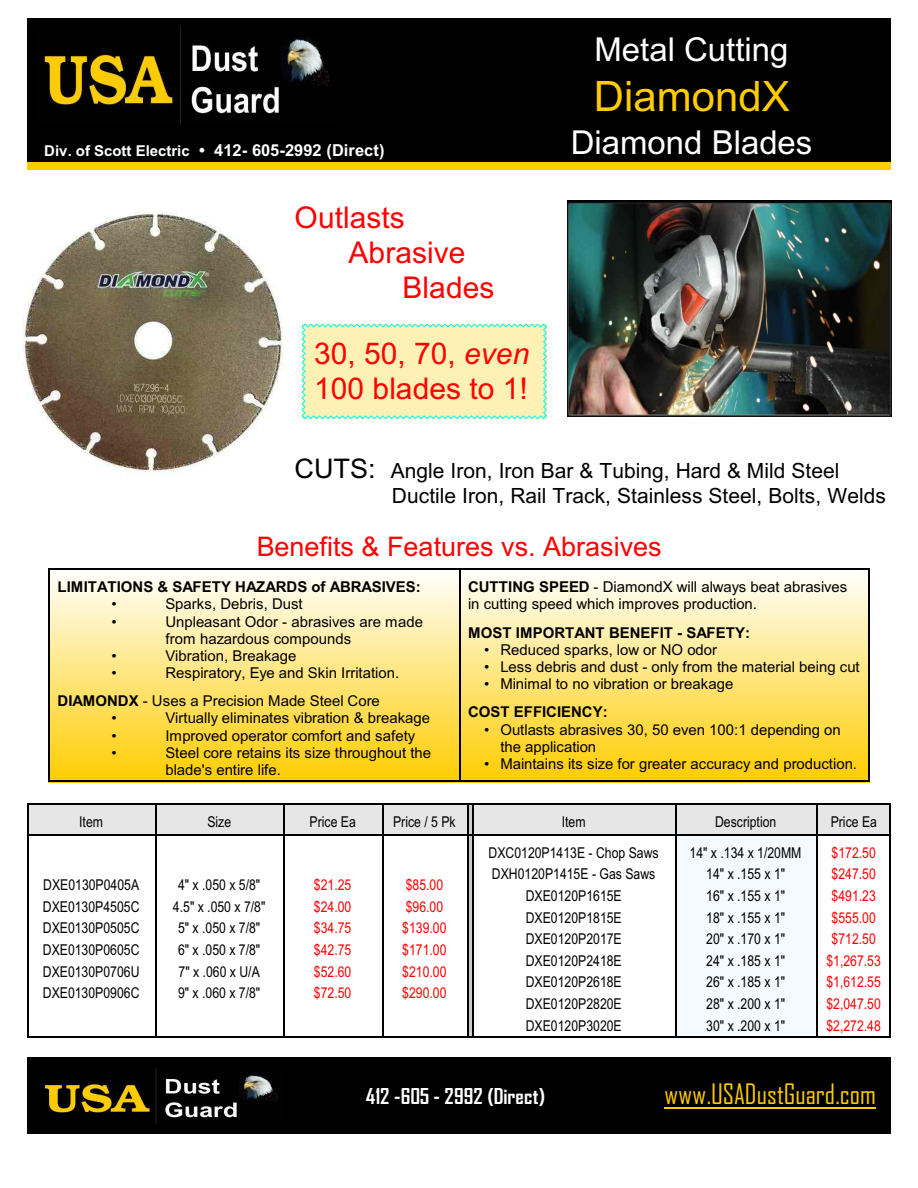
<style>
.page{position:relative;width:918px;height:1188px;background:#fff}
.page>*{position:absolute;margin:0;border:0;box-sizing:border-box;transform-origin:0 0}
.t1{font:42px "Arial";color:#fc0}
.t2{font:33px "Arial";color:#fff}
.t3{font:30px/34.5px "Arial";color:#f00}
.t4{font:27px "Arial";color:#f00}
.t5{font:27px "Agency FB";color:#fc0}
.t6{font:21px/25.5px "Arial";color:#000}
.t7{font:700 21px "Agency FB";letter-spacing:-.22em;color:#fff}
.t8{font:700 16.5px "Arial";color:#fff}
.t9{font:15px/17.1px "Arial";color:#000}
.t10{font:15px/21.6px "Arial Narrow";color:#000;text-align:center}
.t11{font:15px/21.6px "Arial Narrow";color:#f00;text-align:justify}
.t12{font:700 15px "Arial";color:#000}
.s1{font-size:15px}
.s2{font-style:italic}
.s3{font-size:27px}
.s4{font-weight:700}
</style>
<div class="page">
<div style="left:27px;top:18px;width:465px;height:151px;background:#000"></div>
<div style="left:27px;top:162px;width:465px;height:7px;background:#fc0"></div>
<div style="left:493px;top:18px;width:398px;height:151px;background:#000"></div>
<div style="left:493px;top:162px;width:398px;height:7px;background:#fc0"></div>
<img style="left:50px;top:570px;width:818px;height:211px">
<hr style="left:49px;top:569px;width:1px;height:213px;background:#000">
<hr style="left:49px;top:569px;width:410px;height:1px;background:#000">
<hr style="left:49px;top:781px;width:410px;height:1px;background:#000">
<hr style="left:459px;top:569px;width:1px;height:213px;background:#000">
<hr style="left:868px;top:569px;width:1px;height:213px;background:#000">
<hr style="left:459px;top:569px;width:410px;height:1px;background:#000">
<hr style="left:459px;top:781px;width:410px;height:1px;background:#000">
<div style="left:27px;top:804px;width:128px;height:30px;background:#e6e6e6"></div>
<hr style="left:27px;top:804px;width:1px;height:30px;background:#000">
<hr style="left:27px;top:804px;width:128px;height:1px;background:#000">
<div style="left:155px;top:804px;width:128px;height:30px;background:#e6e6e6"></div>
<hr style="left:155px;top:804px;width:2px;height:30px;background:#000">
<hr style="left:155px;top:804px;width:128px;height:1px;background:#000">
<div style="left:284px;top:804px;width:98px;height:30px;background:#e6e6e6"></div>
<hr style="left:284px;top:804px;width:1px;height:30px;background:#000">
<hr style="left:284px;top:804px;width:98px;height:1px;background:#000">
<div style="left:382px;top:804px;width:85px;height:30px;background:#e6e6e6"></div>
<hr style="left:382px;top:804px;width:1px;height:30px;background:#000">
<hr style="left:382px;top:804px;width:85px;height:1px;background:#000">
<svg style="left:468px;top:805px;width:4px;height:29px"></svg>
<hr style="left:467px;top:804px;width:1px;height:30px;background:#000">
<div style="left:472px;top:804px;width:203px;height:30px;background:#e6e6e6"></div>
<hr style="left:472px;top:804px;width:2px;height:30px;background:#000">
<hr style="left:472px;top:804px;width:203px;height:1px;background:#000">
<div style="left:675px;top:804px;width:142px;height:30px;background:#e6e6e6"></div>
<hr style="left:675px;top:804px;width:1px;height:30px;background:#000">
<hr style="left:675px;top:804px;width:142px;height:1px;background:#000">
<div style="left:817px;top:804px;width:74px;height:30px;background:#e6e6e6"></div>
<hr style="left:817px;top:804px;width:1px;height:30px;background:#000">
<hr style="left:890px;top:804px;width:1px;height:30px;background:#000">
<hr style="left:817px;top:804px;width:74px;height:1px;background:#000">
<hr style="left:27px;top:834px;width:1px;height:204px;background:#000">
<hr style="left:27px;top:834px;width:128px;height:2px;background:#000">
<hr style="left:27px;top:1037px;width:128px;height:1px;background:#000">
<hr style="left:155px;top:834px;width:2px;height:204px;background:#000">
<hr style="left:155px;top:834px;width:128px;height:2px;background:#000">
<hr style="left:155px;top:1037px;width:128px;height:1px;background:#000">
<hr style="left:284px;top:834px;width:1px;height:204px;background:#000">
<hr style="left:284px;top:834px;width:98px;height:2px;background:#000">
<hr style="left:284px;top:1037px;width:98px;height:1px;background:#000">
<hr style="left:382px;top:834px;width:1px;height:204px;background:#000">
<hr style="left:382px;top:834px;width:85px;height:2px;background:#000">
<hr style="left:382px;top:1037px;width:85px;height:1px;background:#000">
<svg style="left:468px;top:836px;width:4px;height:201px"></svg>
<hr style="left:467px;top:834px;width:1px;height:204px;background:#000">
<hr style="left:472px;top:834px;width:2px;height:204px;background:#000">
<hr style="left:472px;top:834px;width:203px;height:2px;background:#000">
<hr style="left:472px;top:1037px;width:203px;height:1px;background:#000">
<div style="left:675px;top:834px;width:142px;height:204px;background:#f5faff"></div>
<hr style="left:675px;top:834px;width:1px;height:204px;background:#000">
<hr style="left:675px;top:834px;width:142px;height:2px;background:#000">
<hr style="left:675px;top:1037px;width:142px;height:1px;background:#000">
<hr style="left:817px;top:834px;width:1px;height:204px;background:#000">
<hr style="left:890px;top:834px;width:1px;height:204px;background:#000">
<hr style="left:817px;top:834px;width:74px;height:2px;background:#000">
<hr style="left:817px;top:1037px;width:74px;height:1px;background:#000">
<img style="left:41px;top:27px;width:289px;height:97px">
<img style="left:567px;top:200px;width:324px;height:217px">
<img style="left:23px;top:212px;width:260px;height:260px">
<svg style="left:301px;top:323px;width:246px;height:97px;background:#f4f0b7"></svg>
<div style="left:27px;top:1058px;width:864px;height:76px;background:#000"></div>
<hr style="left:665px;top:1107px;width:211px;height:1px;background:#fc0">
<p class="t8" style="left:44px;top:144px;width:342px"><span class="s1">Div. of Scott Electric</span> • 412- 605-2992 (Direct)</p>
<h3 class="t3" style="left:295px;top:203px;width:112px">Outlasts</h3>
<h3 class="t3" style="left:349px;top:238px;width:118px">Abrasive</h3>
<h3 class="t3" style="left:403px;top:273px;width:93px">Blades</h3>
<h3 class="t3" style="left:314px;top:339px;width:217px">30, 50, 70, <span class="s2">even<br></span>100 blades to 1!</h3>
<h2 class="t2" style="left:595px;top:37px;width:195px">Metal Cutting</h2>
<h1 class="t1" style="left:594px;top:80px;width:198px">DiamondX</h1>
<h2 class="t2" style="left:571px;top:130px;width:243px">Diamond Blades</h2>
<h3 class="t6" style="left:392px;top:460px;width:496px;text-indent:-97px"><span class="s3">CUTS:</span> Angle Iron, Iron Bar &amp; Tubing, Hard &amp; Mild Steel<br>Ductile Iron, Rail Track, Stainless Steel, Bolts, Welds</h3>
<h3 class="t4" style="left:257px;top:536px;width:407px">Benefits &amp; Features vs. Abrasives</h3>
<p class="t12" style="left:58px;top:581px;width:365px">LIMITATIONS &amp; SAFETY HAZARDS of ABRASIVES:</p>
<p class="t9" style="left:112px;top:597px;width:7px">•</p>
<p class="t9" style="left:166px;top:597px;width:139px">Sparks, Debris, Dust</p>
<p class="t9" style="left:112px;top:614px;width:7px">•</p>
<p class="t9" style="left:166px;top:614px;width:259px">Unpleasant Odor - abrasives are made from hazardous compounds</p>
<p class="t9" style="left:112px;top:648px;width:7px">•</p>
<p class="t9" style="left:166px;top:648px;width:133px">Vibration, Breakage</p>
<p class="t9" style="left:112px;top:665px;width:7px">•</p>
<p class="t9" style="left:468px;top:580px;width:381px"><span class="s4">CUTTING SPEED</span> - DiamondX will always beat abrasives in cutting speed which improves production.</p>
<p class="t12" style="left:468px;top:627px;width:284px">MOST IMPORTANT BENEFIT - SAFETY:</p>
<p class="t9" style="left:484px;top:643px;width:235px">• Reduced sparks, low or NO odor</p>
<p class="t9" style="left:484px;top:660px;width:377px">• Less debris and dust - only from the material being cut</p>
<p class="t9" style="left:484px;top:677px;width:251px">• Minimal to no vibration or breakage</p>
<p class="t12" style="left:468px;top:707px;width:141px">COST EFFICIENCY:</p>
<p class="t9" style="left:500px;top:722px;width:342px;text-indent:-16px">• Outlasts abrasives 30, 50 even 100:1 depending on the application</p>
<p class="t9" style="left:484px;top:757px;width:374px">• Maintains its size for greater accuracy and production.</p>
<p class="t9" style="left:58px;top:660px;width:343px;line-height:28.2px;text-indent:108px">Respiratory, Eye and Skin Irritation.<br><span class="s4">DIAMONDX</span> - Uses a Precision Made Steel Core</p>
<p class="t9" style="left:112px;top:711px;width:7px">•</p>
<p class="t9" style="left:166px;top:711px;width:266px">Virtually eliminates vibration &amp; breakage</p>
<p class="t9" style="left:112px;top:728px;width:7px">•</p>
<p class="t9" style="left:166px;top:728px;width:251px">Improved operator comfort and safety</p>
<p class="t9" style="left:112px;top:745px;width:7px">•</p>
<p class="t9" style="left:166px;top:745px;width:267px">Steel core retains its size throughout the blade's entire life.</p>
<p class="t10" style="left:79px;top:812px;width:25px">Item</p>
<p class="t10" style="left:207px;top:812px;width:25px">Size</p>
<p class="t10" style="left:310px;top:812px;width:48px">Price Ea</p>
<p class="t10" style="left:393px;top:812px;width:64px">Price / 5 Pk</p>
<p class="t10" style="left:562px;top:812px;width:25px">Item</p>
<p class="t10" style="left:715px;top:812px;width:63px">Description</p>
<p class="t10" style="left:831px;top:812px;width:48px">Price Ea</p>
<p class="t10" style="left:43px;top:875px;width:98px;text-align:justify">DXE0130P0405A DXE0130P4505C DXE0130P0505C DXE0130P0605C DXE0130P0706U DXE0130P0906C</p>
<p class="t10" style="left:173px;top:875px;width:94px">4" x .050 x 5/8"<br>4.5" x .050 x 7/8"<br>5" x .050 x 7/8"<br>6" x .050 x 7/8"<br>7" x .060 x U/A<br>9" x .060 x 7/8"</p>
<p class="t11" style="left:314px;top:875px;width:39px">$21.25 $24.00 $34.75 $42.75 $52.60 $72.50</p>
<p class="t11" style="left:402px;top:875px;width:46px;text-align:left">$85.00 $96.00 $139.00 $171.00 $210.00 $290.00</p>
<p class="t10" style="left:489px;top:843px;width:172px">DXC0120P1413E - Chop Saws<br>DXH0120P1415E - Gas Saws<br>DXE0120P1615E<br>DXE0120P1815E<br>DXE0120P2017E<br>DXE0120P2418E<br>DXE0120P2618E<br>DXE0120P2820E<br>DXE0120P3020E</p>
<p class="t10" style="left:690px;top:843px;width:113px">14" x .134 x 1/20MM<br>14" x .155 x 1"<br>16" x .155 x 1"<br>18" x .155 x 1"<br>20" x .170 x 1"<br>24" x .185 x 1"<br>26" x .185 x 1"<br>28" x .200 x 1"<br>30" x .200 x 1"</p>
<p class="t11" style="left:826px;top:843px;width:56px;text-align:center">$172.50 $247.50 $491.23 $555.00 $712.50 $1,267.53 $1,612.55 $2,047.50 $2,272.48</p>
<h3 class="t7" style="left:366px;top:1088px;width:181px">4 1020 -- 3 86 085--2 2 3 29 9 2, # 2( D4i r0e3c t )</h3>
<h3 class="t5" style="left:665px;top:1084px;width:213px">www.USADustGuard.com</h3>
<h3 class="t7" style="left:362px;top:1088px;width:11px">8</h3>
</div>
